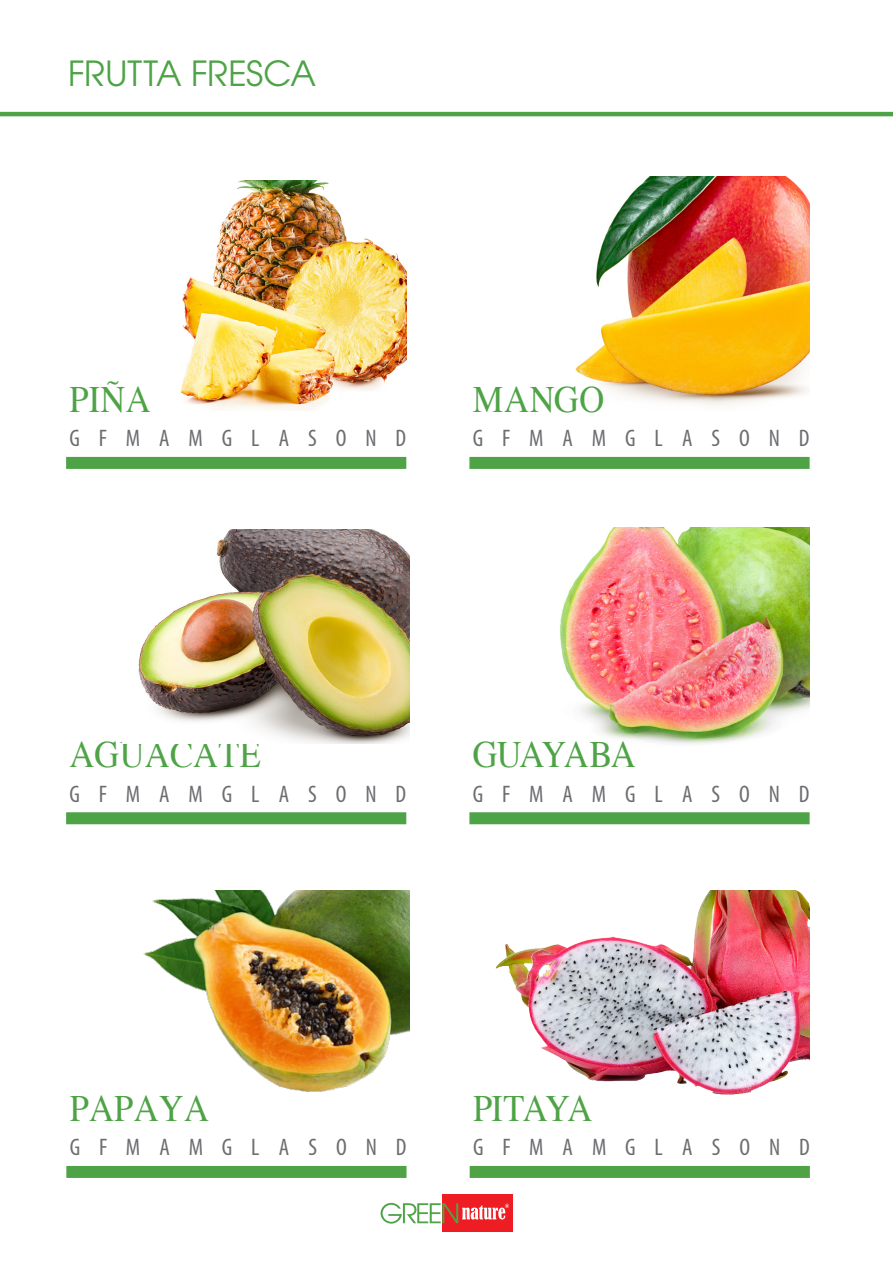
<style>
.page{position:relative;width:893px;height:1263px;background:#fff}
.page>*{position:absolute;margin:0;border:0;box-sizing:border-box;transform-origin:0 0}
.t1{font:37.2px "Times";letter-spacing:.005em;color:#4ea346;scale:.93 1}
.t2{font:37.2px "Times";letter-spacing:-.06em;color:#4ea346;scale:.93 1}
.t3{font:34.5px "Avant Garde";letter-spacing:-.01em;color:#4ea346}
.t4{font:condensed 24px "Myriad Pro";letter-spacing:.79em;color:#6c6d70}
</style>
<div class="page">
<div style="left:442px;top:1195px;width:70px;height:37px;background:#ee1d23"></div>
<svg style="left:381px;top:1203px;width:128px;height:20px"></svg>
<img style="left:560px;top:527px;width:249px;height:217px">
<img style="left:575px;top:176px;width:234px;height:229px">
<img style="left:181px;top:180px;width:225px;height:230px">
<div style="left:66px;top:457px;width:340px;height:12px;background:#4ea346"></div>
<div style="left:66px;top:1166px;width:341px;height:12px;background:#4ea346"></div>
<div style="left:469px;top:457px;width:341px;height:12px;background:#4ea346"></div>
<div style="left:469px;top:812px;width:341px;height:12px;background:#4ea346"></div>
<div style="left:66px;top:812px;width:340px;height:12px;background:#4ea346"></div>
<div style="left:470px;top:1166px;width:340px;height:12px;background:#4ea346"></div>
<img style="left:138px;top:529px;width:271px;height:214px">
<img style="left:143px;top:891px;width:266px;height:201px">
<img style="left:495px;top:891px;width:315px;height:204px">
<hr style="left:0;top:112px;width:893px;height:4px;background:#4ea346">
<p class="t3" style="left:68px;top:53px;width:250px">FRUTTA FRESCA</p>
<p class="t1" style="left:69px;top:365px;width:89px">PIÑA</p>
<p class="t4" style="left:69px;top:424px;width:338px">GFMAMGLASOND</p>
<p class="t1" style="left:473px;top:365px;width:143px">MANGO</p>
<p class="t4" style="left:473px;top:424px;width:338px">GFMAMGLASOND</p>
<p class="t1" style="left:69px;top:720px;width:207px">AGUACATE</p>
<p class="t2" style="left:473px;top:720px;width:177px">GUAYABA</p>
<p class="t4" style="left:69px;top:779px;width:338px">GFMAMGLASOND</p>
<p class="t4" style="left:473px;top:779px;width:338px">GFMAMGLASOND</p>
<p class="t1" style="left:70px;top:1073px;width:151px">PAPAYA</p>
<p class="t4" style="left:70px;top:1133px;width:338px">GFMAMGLASOND</p>
<p class="t1" style="left:473px;top:1073px;width:130px">PITAYA</p>
<p class="t4" style="left:473px;top:1133px;width:338px">GFMAMGLASOND</p>
</div>
